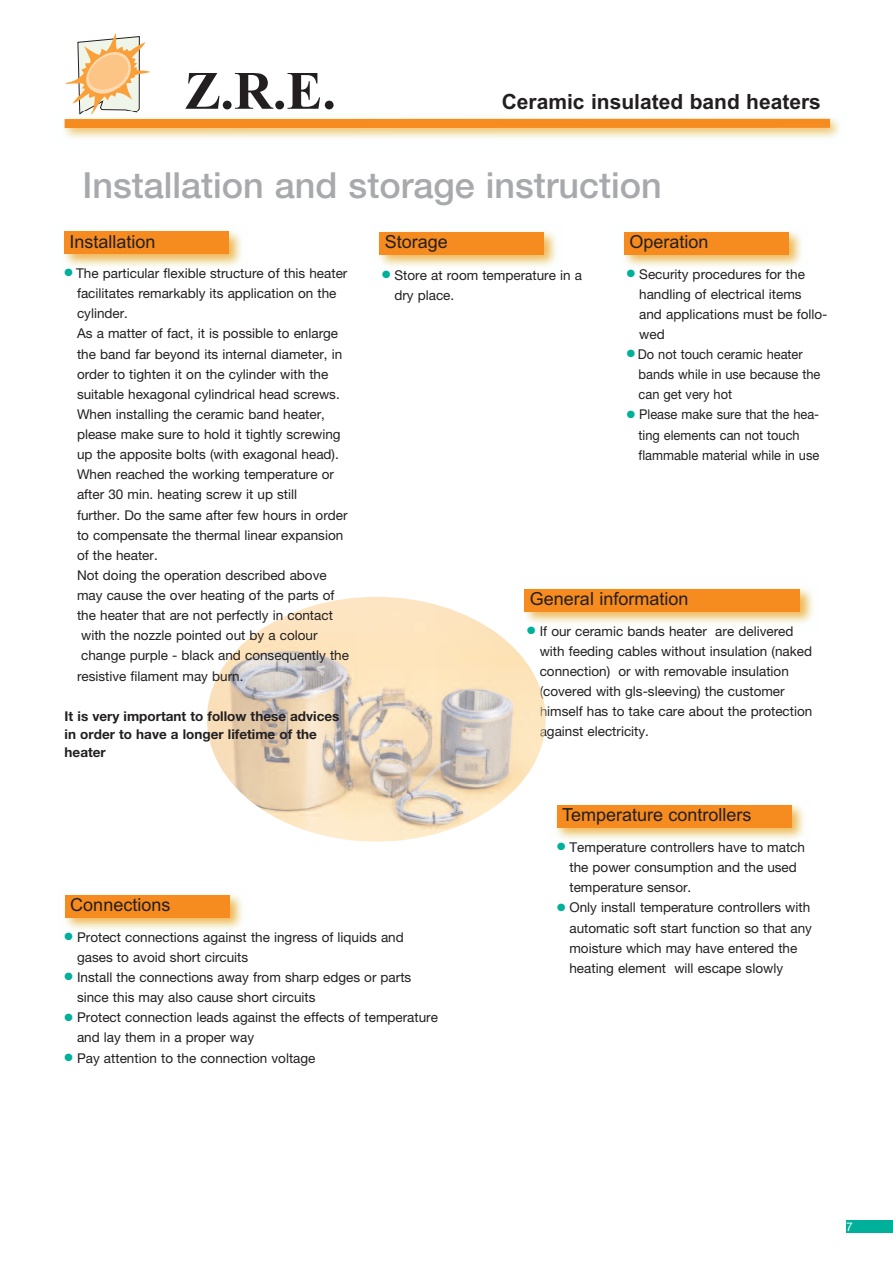
<style>
.page{position:relative;width:893px;height:1263px;background:#fff}
.page>*{position:absolute;margin:0;border:0;box-sizing:border-box;transform-origin:0 0}
.t1{font:700 54px "Times New Roman";color:#231f20}
.t2{font:500 36px "Helvetica Neue LT Std";color:#a8a9ad}
.t3{font:700 21px "Arial";color:#231f20}
.t4{font:18px "Arial";color:#231f20}
.t5{font:13.5px/20.1px "Helvetica Neue LT Std";color:#231f20}
.t6{font:13.5px/20.1px "Helvetica Neue LT Std";color:#231f20;scale:.95 1}
.t7{font:700 13.5px/18px "Helvetica Neue LT Std";color:#231f20}
.t8{font:12px "Helvetica Neue LT Std";color:#fff}
.s1{color:#00b09b}
</style>
<div class="page">
<div style="left:846px;top:1220px;width:47px;height:13px;background:#00b09b"></div>
<img style="left:535px;top:588px;width:278px;height:35px">
<div style="left:524px;top:589px;width:276px;height:23px;background:#f68b1f"></div>
<img style="left:207px;top:597px;width:339px;height:245px">
<svg style="left:540px;top:689px;width:3px;height:10px"></svg>
<svg style="left:541px;top:706px;width:5px;height:10px"></svg>
<svg style="left:540px;top:729px;width:5px;height:8px"></svg>
<img style="left:64px;top:231px;width:177px;height:35px">
<div style="left:64px;top:232px;width:165px;height:22px;background:#f68b1f"></div>
<img style="left:556px;top:804px;width:248px;height:35px">
<div style="left:557px;top:805px;width:234px;height:23px;background:#f68b1f"></div>
<img style="left:65px;top:894px;width:177px;height:35px">
<div style="left:65px;top:895px;width:164px;height:23px;background:#f68b1f"></div>
<img style="left:624px;top:231px;width:177px;height:35px">
<div style="left:624px;top:232px;width:165px;height:22px;background:#f68b1f"></div>
<img style="left:379px;top:231px;width:177px;height:35px">
<div style="left:379px;top:232px;width:165px;height:22px;background:#f68b1f"></div>
<svg style="left:65px;top:33px;width:85px;height:78px"></svg>
<img style="left:64px;top:117px;width:776px;height:21px">
<img style="left:78px;top:111px;width:60px;height:4px">
<div style="left:65px;top:119px;width:765px;height:9px;background:#f68b1f"></div>
<h1 class="t1" style="left:184px;top:59px;width:153px">Z.R.E.</h1>
<h3 class="t3" style="left:502px;top:90px;width:321px">Ceramic insulated band heaters</h3>
<h2 class="t2" style="left:83px;top:172px;width:581px">Installation and storage instruction</h2>
<h3 class="t4" style="left:70px;top:231px;width:88px">Installation</h3>
<p class="t5" style="left:65px;top:264px;width:284px"><span class="s1">●</span> The particular flexible structure of this heater</p>
<p class="t5" style="left:77px;top:285px;width:261px">facilitates remarkably its application on the</p>
<p class="t5" style="left:77px;top:305px;width:53px">cylinder.</p>
<p class="t5" style="left:77px;top:325px;width:263px">As a matter of fact, it is possible to enlarge</p>
<p class="t5" style="left:77px;top:345px;width:267px">the band far beyond its internal diameter, in</p>
<p class="t5" style="left:77px;top:365px;width:253px">order to tighten it on the cylinder with the</p>
<p class="t5" style="left:77px;top:385px;width:264px">suitable hexagonal cylindrical head screws.</p>
<p class="t5" style="left:77px;top:405px;width:249px">When installing the ceramic band heater,</p>
<p class="t5" style="left:77px;top:425px;width:265px">please make sure to hold it tightly screwing</p>
<p class="t5" style="left:77px;top:446px;width:263px">up the apposite bolts (with exagonal head).</p>
<p class="t5" style="left:77px;top:466px;width:258px">When reached the working temperature or</p>
<p class="t5" style="left:77px;top:486px;width:222px">after 30 min. heating screw it up still</p>
<p class="t5" style="left:77px;top:506px;width:272px">further. Do the same after few hours in order</p>
<p class="t5" style="left:77px;top:526px;width:268px">to compensate the thermal linear expansion</p>
<p class="t5" style="left:77px;top:546px;width:82px">of the heater.</p>
<p class="t5" style="left:77px;top:566px;width:251px">Not doing the operation described above</p>
<p class="t5" style="left:77px;top:586px;width:259px">may cause the over heating of the parts of</p>
<p class="t5" style="left:77px;top:607px;width:257px">the heater that are not perfectly in contact</p>
<p class="t5" style="left:81px;top:627px;width:238px">with the nozzle pointed out by a colour</p>
<p class="t5" style="left:81px;top:647px;width:269px">change purple - black and consequently the</p>
<p class="t5" style="left:77px;top:667px;width:168px">resistive filament may burn.</p>
<p class="t7" style="left:65px;top:708px;width:276px">It is very important to follow these advices in order to have a longer lifetime of the heater</p>
<h3 class="t4" style="left:385px;top:231px;width:65px">Storage</h3>
<p class="t5" style="left:394px;top:266px;width:189px;text-indent:-12px"><span class="s1">●</span> Store at room temperature in a dry place.</p>
<h3 class="t4" style="left:629px;top:231px;width:81px">Operation</h3>
<p class="t5" style="left:639px;top:265px;width:190px;text-indent:-12px"><span class="s1">●</span> Security procedures for the handling of electrical items and applications must be follo&shy;wed</p>
<p class="t6" style="left:639px;top:345px;width:193px;text-indent:-12px"><span class="s1">●</span> Do not touch ceramic heater bands while in use because the can get very hot</p>
<p class="t6" style="left:639px;top:406px;width:192px;text-indent:-12px"><span class="s1">●</span> Please make sure that the hea&shy;ting elements can not touch flammable material while in use</p>
<h3 class="t4" style="left:530px;top:588px;width:160px">General information</h3>
<p class="t5" style="left:540px;top:622px;width:274px;text-indent:-12px"><span class="s1">●</span> If our ceramic bands heater are delivered with feeding cables without insulation (naked connection) or with removable insulation (covered with gls-sleeving) the customer himself has to take care about the protection against electricity.</p>
<h3 class="t4" style="left:70px;top:894px;width:102px">Connections</h3>
<p class="t5" style="left:77px;top:928px;width:328px;text-indent:-12px"><span class="s1">●</span> Protect connections against the ingress of liquids and gases to avoid short circuits</p>
<p class="t5" style="left:77px;top:968px;width:336px;text-indent:-12px"><span class="s1">●</span> Install the connections away from sharp edges or parts since this may also cause short circuits</p>
<p class="t5" style="left:77px;top:1009px;width:362px;text-indent:-12px"><span class="s1">●</span> Protect connection leads against the effects of temperature and lay them in a proper way</p>
<p class="t5" style="left:65px;top:1049px;width:252px"><span class="s1">●</span> Pay attention to the connection voltage</p>
<h3 class="t4" style="left:562px;top:804px;width:191px">Temperature controllers</h3>
<p class="t5" style="left:569px;top:838px;width:237px;text-indent:-12px"><span class="s1">●</span> Temperature controllers have to match the power consumption and the used temperature sensor.</p>
<p class="t5" style="left:569px;top:899px;width:244px;text-indent:-12px"><span class="s1">●</span> Only install temperature controllers with automatic soft start function so that any moisture which may have entered the heating element will escape slowly</p>
<p class="t8" style="left:846px;top:1222px;width:8px">7</p>
</div>
